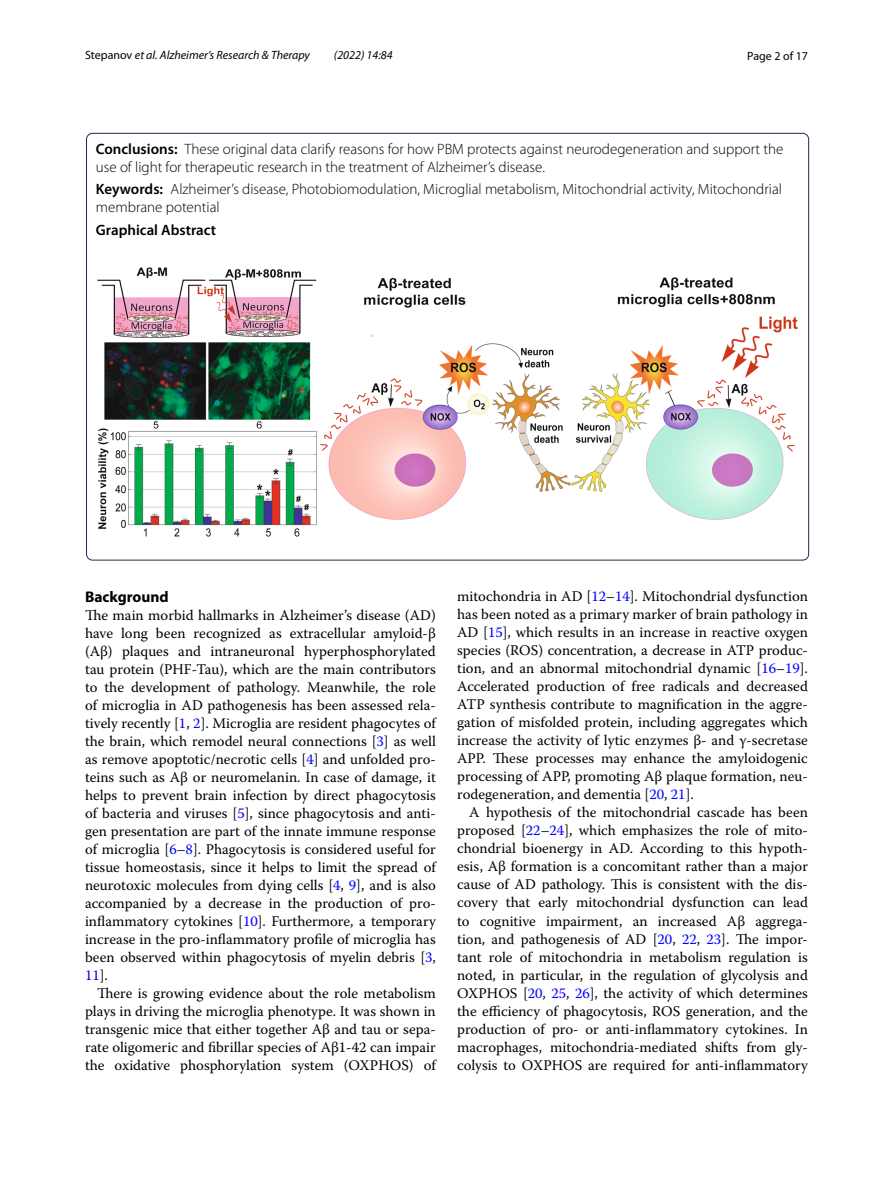
<style>
.page{position:relative;width:893px;height:1187px;background:#fff}
.page>*{position:absolute;margin:0;border:0;box-sizing:border-box;transform-origin:0 0}
.t1{font:700 15.45px "Myriad Pro";color:#000}
.t2{font:300 15px/18px "Myriad Pro";color:#000}
.t3{font:600 15px "Myriad Pro";color:#000}
.t4{font:14.7px/18px "Warnock Pro";color:#000;text-align:justify}
.t5{font:italic 12px "Myriad Pro";color:#000}
.t6{font:12px "Myriad Pro";color:#000}
.s1{font-style:normal}
.s2{font-weight:600}
.s3{color:#00f}
</style>
<div class="page">
<img style="left:97px;top:267px;width:701px;height:270px">
<p class="t5" style="left:85px;top:48px;width:226px"><span class="s1">Stepanov</span> et al. Alzheimer’s Research &amp; Therapy</p>
<p class="t5" style="left:334px;top:48px;width:60px">(2022) 14:84</p>
<p class="t6" style="left:747px;top:48px;width:62px">Page 2 of 17</p>
<p class="t2" style="left:96px;top:140px;width:689px"><span class="s2">Conclusions:</span> These original data clarify reasons for how PBM protects against neurodegeneration and support the use of light for therapeutic research in the treatment of Alzheimer’s disease.</p>
<p class="t2" style="left:96px;top:181px;width:688px"><span class="s2">Keywords:</span> Alzheimer’s disease, Photobiomodulation, Microglial metabolism, Mitochondrial activity, Mitochondrial membrane potential</p>
<p class="t3" style="left:96px;top:220px;width:122px">Graphical Abstract</p>
<p class="t1" style="left:85px;top:586px;width:85px">Background</p>
<p class="t4" style="left:85px;top:606px;width:352px">The main morbid hallmarks in Alzheimer’s disease (AD) have long been recognized as extracellular amyloid-β (Aβ) plaques and intraneuronal hyperphosphorylated tau protein (PHF-Tau), which are the main contributors to the development of pathology. Meanwhile, the role of microglia in AD pathogenesis has been assessed rela&shy;tively recently [<span class="s3">1</span>, <span class="s3">2</span>]. Microglia are resident phagocytes of the brain, which remodel neural connections [<span class="s3">3</span>] as well as remove apoptotic/necrotic cells [<span class="s3">4</span>] and unfolded pro&shy;teins such as Aβ or neuromelanin. In case of damage, it helps to prevent brain infection by direct phagocytosis of bacteria and viruses [<span class="s3">5</span>], since phagocytosis and anti&shy;gen presentation are part of the innate immune response of microglia [<span class="s3">6</span>–<span class="s3">8</span>]. Phagocytosis is considered useful for tissue homeostasis, since it helps to limit the spread of neurotoxic molecules from dying cells [<span class="s3">4</span>, <span class="s3">9</span>], and is also accompanied by a decrease in the production of pro&shy;inflammatory cytokines [<span class="s3">10</span>]. Furthermore, a temporary increase in the pro-inflammatory profile of microglia has been observed within phagocytosis of myelin debris [<span class="s3">3</span>, <span class="s3">11</span>].</p>
<p class="t4" style="left:85px;top:984px;width:352px;text-indent:12px">There is growing evidence about the role metabolism plays in driving the microglia phenotype. It was shown in transgenic mice that either together Aβ and tau or sepa&shy;rate oligomeric and fibrillar species of Aβ1-42 can impair the oxidative phosphorylation system (OXPHOS) of</p>
<p class="t4" style="left:457px;top:587px;width:352px">mitochondria in AD [<span class="s3">12</span>–<span class="s3">14</span>]. Mitochondrial dysfunction has been noted as a primary marker of brain pathology in AD [<span class="s3">15</span>], which results in an increase in reactive oxygen species (ROS) concentration, a decrease in ATP produc&shy;tion, and an abnormal mitochondrial dynamic [<span class="s3">16</span>–<span class="s3">19</span>].<br>Accelerated production of free radicals and decreased ATP synthesis contribute to magnification in the aggre&shy;gation of misfolded protein, including aggregates which increase the activity of lytic enzymes β- and γ-secretase APP. These processes may enhance the amyloidogenic processing of APP, promoting Aβ plaque formation, neu&shy;rodegeneration, and dementia [<span class="s3">20</span>, <span class="s3">21</span>].</p>
<p class="t4" style="left:457px;top:803px;width:352px;text-indent:12px">A hypothesis of the mitochondrial cascade has been proposed [<span class="s3">22</span>–<span class="s3">24</span>], which emphasizes the role of mito&shy;chondrial bioenergy in AD. According to this hypoth&shy;esis, Aβ formation is a concomitant rather than a major cause of AD pathology. This is consistent with the dis&shy;covery that early mitochondrial dysfunction can lead to cognitive impairment, an increased Aβ aggrega&shy;tion, and pathogenesis of AD [<span class="s3">20</span>, <span class="s3">22</span>, <span class="s3">23</span>]. The impor&shy;tant role of mitochondria in metabolism regulation is noted, in particular, in the regulation of glycolysis and OXPHOS [<span class="s3">20</span>, <span class="s3">25</span>, <span class="s3">26</span>], the activity of which determines the efficiency of phagocytosis, ROS generation, and the production of pro- or anti-inflammatory cytokines. In macrophages, mitochondria-mediated shifts from gly&shy;colysis to OXPHOS are required for anti-inflammatory</p>
</div>
